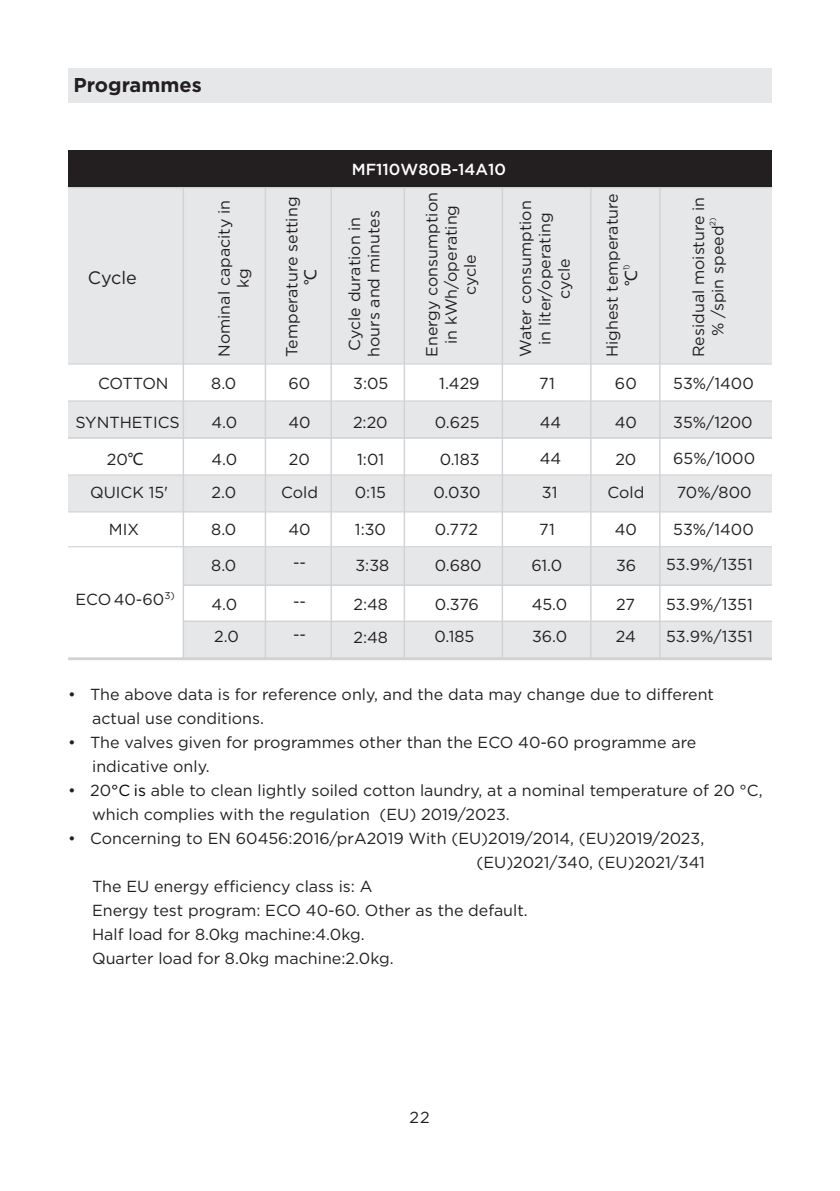
<style>
.page{position:relative;width:840px;height:1191px;background:#fff}
.page>*{position:absolute;margin:0;border:0;box-sizing:border-box;transform-origin:0 0}
.t1{font:700 20px "Gotham";color:#231f20}
.t2{font:18px "Gotham";letter-spacing:-.005em;color:#231f20}
.t3{font:16px/19.2px "Gotham";color:#231f20}
.t4{font:16px "Gotham";color:#fff}
.t5{font:16px "Gotham";color:#231f20}
.t6{font:16px "Microsoft Ya Hei";color:#231f20}
.t7{font:10px "Gotham";color:#231f20}
.t8{font:8px "Gotham";color:#231f20}
.s1{font-family:"Microsoft Ya Hei"}
.s2{color:#010202}
</style>
<div class="page">
<div style="left:68px;top:68px;width:703px;height:34px;background:#e6e7e9"></div>
<div style="left:183px;top:547px;width:588px;height:38px;background:#e6e7e9"></div>
<div style="left:68px;top:401px;width:703px;height:37px;background:#e6e7e9"></div>
<hr style="left:68px;top:400px;width:703px;height:1px;background:#d1d2d4">
<div style="left:68px;top:188px;width:703px;height:176px;background:#e6e7e9"></div>
<hr style="left:68px;top:186px;width:703px;height:2px;background:#d1d2d4">
<div style="left:68px;top:150px;width:703px;height:37px;background:#231f20"></div>
<hr style="left:68px;top:546px;width:703px;height:1px;background:#d1d2d4">
<div style="left:183px;top:621px;width:588px;height:37px;background:#e6e7e9"></div>
<hr style="left:68px;top:363px;width:703px;height:1px;background:#d1d2d4">
<hr style="left:183px;top:584px;width:588px;height:2px;background:#d1d2d4">
<hr style="left:183px;top:620px;width:588px;height:2px;background:#d1d2d4">
<hr style="left:68px;top:657px;width:703px;height:3px;background:#d1d2d4">
<div style="left:68px;top:475px;width:703px;height:37px;background:#e6e7e9"></div>
<hr style="left:68px;top:474px;width:703px;height:1px;background:#d1d2d4">
<hr style="left:68px;top:437px;width:703px;height:1px;background:#d1d2d4">
<hr style="left:68px;top:511px;width:703px;height:1px;background:#d1d2d4">
<hr style="left:182px;top:187px;width:2px;height:473px;background:#d1d2d4">
<hr style="left:658px;top:188px;width:2px;height:472px;background:#d1d2d4">
<hr style="left:589px;top:188px;width:2px;height:472px;background:#d1d2d4">
<hr style="left:501px;top:188px;width:2px;height:472px;background:#d1d2d4">
<hr style="left:403px;top:188px;width:2px;height:472px;background:#d1d2d4">
<hr style="left:330px;top:188px;width:2px;height:472px;background:#d1d2d4">
<hr style="left:264px;top:188px;width:2px;height:472px;background:#d1d2d4">
<p class="t1" style="left:73px;top:77px;width:130px">Programmes</p>
<p class="t2" style="left:88px;top:270px;width:50px">Cycle</p>
<p class="t3" style="left:215px;top:357px;width:158px;text-align:center;rotate:-90deg">Nominal capacity in kg</p>
<p class="t3" style="left:283px;top:357px;width:162px;rotate:-90deg">Temperature setting</p>
<p class="t6" style="left:303px;top:285px;width:17px;rotate:-90deg">℃</p>
<p class="t3" style="left:211px;top:375px;width:27px">8.0</p>
<p class="t3" style="left:211px;top:414px;width:27px">4.0</p>
<p class="t3" style="left:211px;top:450px;width:27px">4.0</p>
<p class="t3" style="left:98px;top:375px;width:72px">COTTON</p>
<p class="t3" style="left:288px;top:375px;width:23px">60</p>
<p class="t3" style="left:288px;top:414px;width:24px">40</p>
<p class="t3" style="left:75px;top:414px;width:106px">SYNTHETICS</p>
<p class="t3" style="left:107px;top:451px;width:39px">20<span class="s1">℃</span></p>
<p class="t3" style="left:289px;top:450px;width:23px">20</p>
<p class="t4" style="left:352px;top:162px;width:156px">MF110W80B-14A10</p>
<p class="t3" style="left:346px;top:357px;width:148px;text-align:center;rotate:-90deg">Cycle duration in hours and minutes</p>
<p class="t3" style="left:353px;top:375px;width:37px">3:05</p>
<p class="t3" style="left:353px;top:414px;width:36px">2:20</p>
<p class="t3" style="left:357px;top:450px;width:28px">1:01</p>
<p class="t3" style="left:423px;top:357px;width:166px;text-align:center;rotate:-90deg">Energy consumption in kWh/operating cycle</p>
<p class="t3" style="left:517px;top:357px;width:158px;text-align:center;rotate:-90deg">Water consumption in liter/operating cycle</p>
<p class="t3" style="left:439px;top:375px;width:42px">1.429</p>
<p class="t3" style="left:434px;top:414px;width:46px">0.625</p>
<p class="t3" style="left:439px;top:450px;width:41px">0.183</p>
<p class="t3" style="left:539px;top:375px;width:17px">71</p>
<p class="t3" style="left:539px;top:414px;width:23px">44</p>
<p class="t3" style="left:539px;top:450px;width:23px">44</p>
<p class="t3" style="left:603px;top:357px;width:165px;rotate:-90deg">Highest temperature</p>
<p class="t8" style="left:623px;top:270px;width:8px;rotate:-90deg">1)</p>
<p class="t6" style="left:623px;top:286px;width:17px;rotate:-90deg">℃</p>
<p class="t3" style="left:614px;top:375px;width:23px">60</p>
<p class="t3" style="left:614px;top:414px;width:24px">40</p>
<p class="t3" style="left:615px;top:450px;width:23px">20</p>
<p class="t3" style="left:689px;top:357px;width:162px;rotate:-90deg">Residual moisture in</p>
<p class="t8" style="left:709px;top:226px;width:10px;rotate:-90deg">2)</p>
<p class="t3" style="left:708px;top:336px;width:112px;rotate:-90deg">% /spin speed</p>
<p class="t3" style="left:672px;top:375px;width:82px">53%/1400</p>
<p class="t3" style="left:672px;top:414px;width:81px">35%/1200</p>
<p class="t3" style="left:672px;top:450px;width:83px">65%/1000</p>
<p class="t3" style="left:211px;top:484px;width:26px">2.0</p>
<p class="t3" style="left:354px;top:484px;width:33px">0:15</p>
<p class="t3" style="left:433px;top:484px;width:49px">0 .030</p>
<p class="t3" style="left:541px;top:484px;width:17px">31</p>
<p class="t3" style="left:676px;top:484px;width:76px">70%/800</p>
<p class="t3" style="left:90px;top:484px;width:79px">QUICK 15'</p>
<p class="t3" style="left:281px;top:484px;width:38px">Cold</p>
<p class="t3" style="left:607px;top:484px;width:38px">Cold</p>
<p class="t3" style="left:109px;top:521px;width:32px">MIX</p>
<p class="t3" style="left:211px;top:521px;width:27px">8.0</p>
<p class="t3" style="left:355px;top:521px;width:33px">1:30</p>
<p class="t3" style="left:434px;top:521px;width:45px">0.772</p>
<p class="t3" style="left:288px;top:521px;width:24px">40</p>
<p class="t3" style="left:539px;top:521px;width:17px">71</p>
<p class="t3" style="left:672px;top:520px;width:82px">53%/1400</p>
<p class="t3" style="left:614px;top:521px;width:24px">40</p>
<p class="t3" style="left:531px;top:556px;width:32px">61.0</p>
<p class="t3" style="left:665px;top:556px;width:88px">53.9%/1351</p>
<p class="t3" style="left:211px;top:556px;width:27px">8.0</p>
<p class="t3" style="left:355px;top:556px;width:35px">3:38</p>
<p class="t3" style="left:434px;top:556px;width:48px">0.680</p>
<p class="t3" style="left:293px;top:553px;width:15px">--</p>
<p class="t3" style="left:615px;top:556px;width:22px">36</p>
<p class="t7" style="left:164px;top:591px;width:12px">3)</p>
<p class="t3" style="left:75px;top:590px;width:90px">ECO 40-60</p>
<p class="t3" style="left:211px;top:589px;width:29px;line-height:32.6px">4.0<br>2.0</p>
<p class="t3" style="left:293px;top:586px;width:15px;line-height:32.4px">-- --</p>
<p class="t3" style="left:353px;top:589px;width:36px;line-height:32.4px">2:48<br>2:48</p>
<p class="t3" style="left:434px;top:589px;width:46px;line-height:32.4px">0.376<br>0.185</p>
<p class="t3" style="left:531px;top:589px;width:37px;line-height:32.4px">45.0<br>36.0</p>
<p class="t3" style="left:615px;top:589px;width:21px;line-height:32.4px">27<br>24</p>
<p class="t3" style="left:665px;top:589px;width:88px;line-height:32.4px">53.9%/1351<br>53.9%/1351</p>
<p class="t3" style="left:92px;top:684px;width:623px;line-height:24px;text-indent:-24px">• The above data is for reference only, and the data may change due to different actual use conditions.</p>
<p class="t3" style="left:92px;top:732px;width:605px;line-height:24px;text-indent:-24px">• The valves given for programmes other than the ECO 40-60 programme are indicative only.</p>
<p class="t3" style="left:92px;top:780px;width:671px;line-height:24px;text-indent:-24px">• 20<span class="s2">°C is</span> able to clean lightly soiled cotton laundry, at a nominal temperature of 20 °C, which complies with the regulation (EU) 2019/2023.</p>
<p class="t3" style="left:68px;top:830px;width:637px">• Concerning to EN 60456:2016/prA2019 With (EU)2019/2014, (EU)2019/2023,</p>
<p class="t3" style="left:476px;top:854px;width:230px">(EU)2021/340, (EU)2021/341</p>
<p class="t3" style="left:92px;top:878px;width:282px">The EU energy efficiency class is: A</p>
<p class="t3" style="left:92px;top:902px;width:437px">Energy test program: ECO 40-60. Other as the default.</p>
<p class="t3" style="left:92px;top:926px;width:274px">Half load for 8.0kg machine:4.0kg.</p>
<p class="t3" style="left:92px;top:950px;width:303px">Quarter load for 8.0kg machine:2.0kg.</p>
<p class="t5" style="left:409px;top:1110px;width:22px">22</p>
</div>
